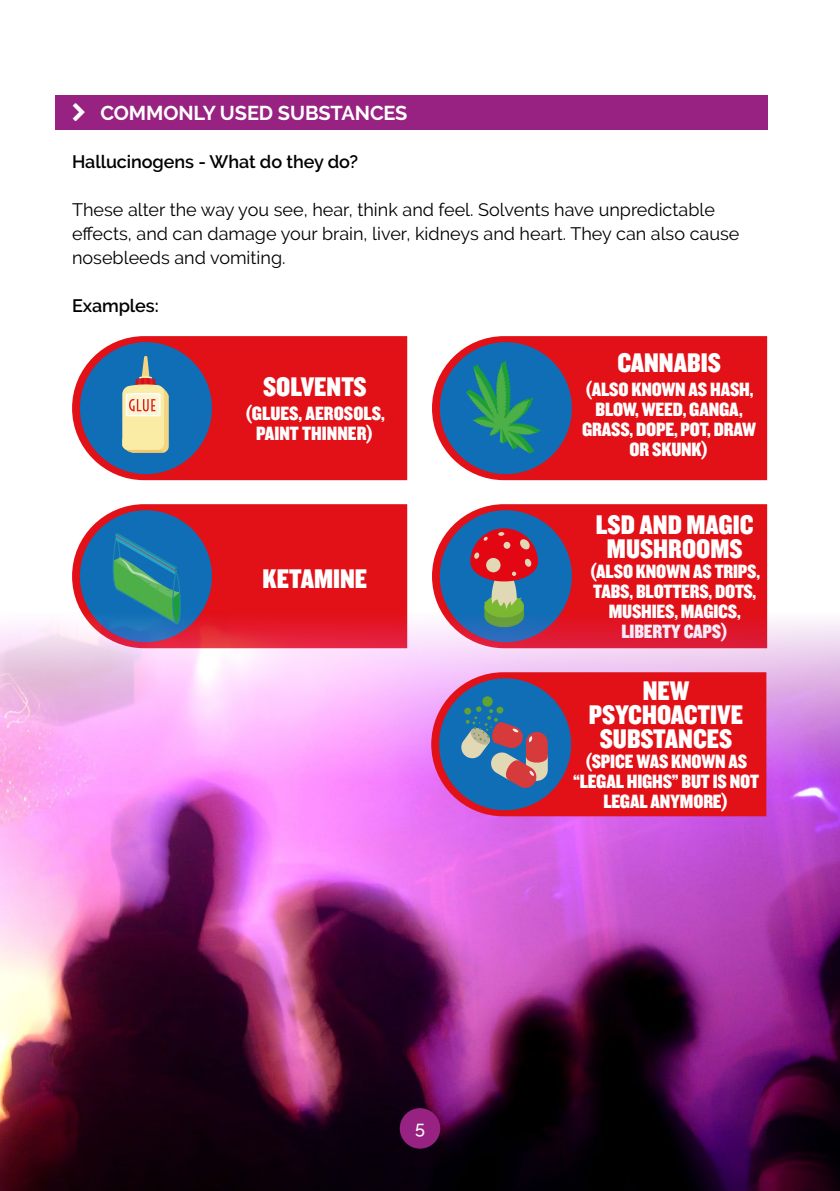
<style>
.page{position:relative;width:840px;height:1191px;background:#fff}
.page>*{position:absolute;margin:0;border:0;box-sizing:border-box;transform-origin:0 0}
.t1{font:28px/24px "Knockout HTF70 Full Welterwt";color:#fff;text-align:center}
.t2{font:20px/20px "Knockout HTF70 Full Welterwt";letter-spacing:-.01em;color:#fff;text-align:center}
.t3{font:700 20px "Raleway";letter-spacing:-.005em;color:#fff}
.t4{font:18px/24px "Raleway";color:#000}
.t5{font:600 18px "Raleway";letter-spacing:-.005em;color:#000}
.t6{font:500 18px "Raleway";color:#fff}
</style>
<div class="page">
<div style="left:55px;top:96px;width:712px;height:34px;background:#972281"></div>
<svg style="left:72px;top:336px;width:335px;height:144px;background:#b83d4c"></svg>
<svg style="left:72px;top:504px;width:335px;height:108px;background:#a53a4b"></svg>
<svg style="left:432px;top:336px;width:334px;height:144px;background:#a93948"></svg>
<svg style="left:432px;top:504px;width:334px;height:108px;background:#b43244"></svg>
<img style="left:0;top:612px;width:839px;height:579px">
<svg style="left:431px;top:672px;width:335px;height:144px;background:#b43148"></svg>
<div style="left:399px;top:1108px;width:41px;height:40px;background:#972281;border-radius:50%"></div>
<p class="t3" style="left:100px;top:102px;width:308px">COMMONLY USED SUBSTANCES</p>
<p class="t5" style="left:72px;top:151px;width:287px">Hallucinogens - What do they do?</p>
<p class="t4" style="left:72px;top:198px;width:668px">These alter the way you see, hear, think and feel. Solvents have unpredictable effects, and can damage your brain, liver, kidneys and heart. They can also cause nosebleeds and vomiting.</p>
<p class="t5" style="left:72px;top:295px;width:88px">Examples:</p>
<h1 class="t1" style="left:263px;top:376px;width:105px">SOLVENTS</h1>
<p class="t2" style="left:245px;top:404px;width:141px">(GLUES, AEROSOLS,<br>PAINT THINNER)</p>
<h1 class="t1" style="left:262px;top:568px;width:106px">KETAMINE</h1>
<p class="t6" style="left:415px;top:1117px;width:11px">5</p>
<h1 class="t1" style="left:617px;top:352px;width:105px">CANNABIS</h1>
<p class="t2" style="left:581px;top:380px;width:175px">(ALSO KNOWN AS HASH,<br>BLOW, WEED, GANGA,<br>GRASS, DOPE, POT, DRAW<br>OR SKUNK)</p>
<h1 class="t1" style="left:595px;top:513px;width:159px">LSD AND MAGIC<br>MUSHROOMS</h1>
<p class="t2" style="left:589px;top:561px;width:172px">(ALSO KNOWN AS TRIPS,<br>TABS, BLOTTERS, DOTS,<br>MUSHIES, MAGICS,<br>LIBERTY CAPS)</p>
<h1 class="t1" style="left:588px;top:679px;width:155px">NEW<br>PSYCHOACTIVE<br>SUBSTANCES</h1>
<p class="t2" style="left:572px;top:751px;width:187px">(SPICE WAS KNOWN AS “LEGAL HIGHS” BUT IS NOT<br>LEGAL ANYMORE)</p>
</div>
